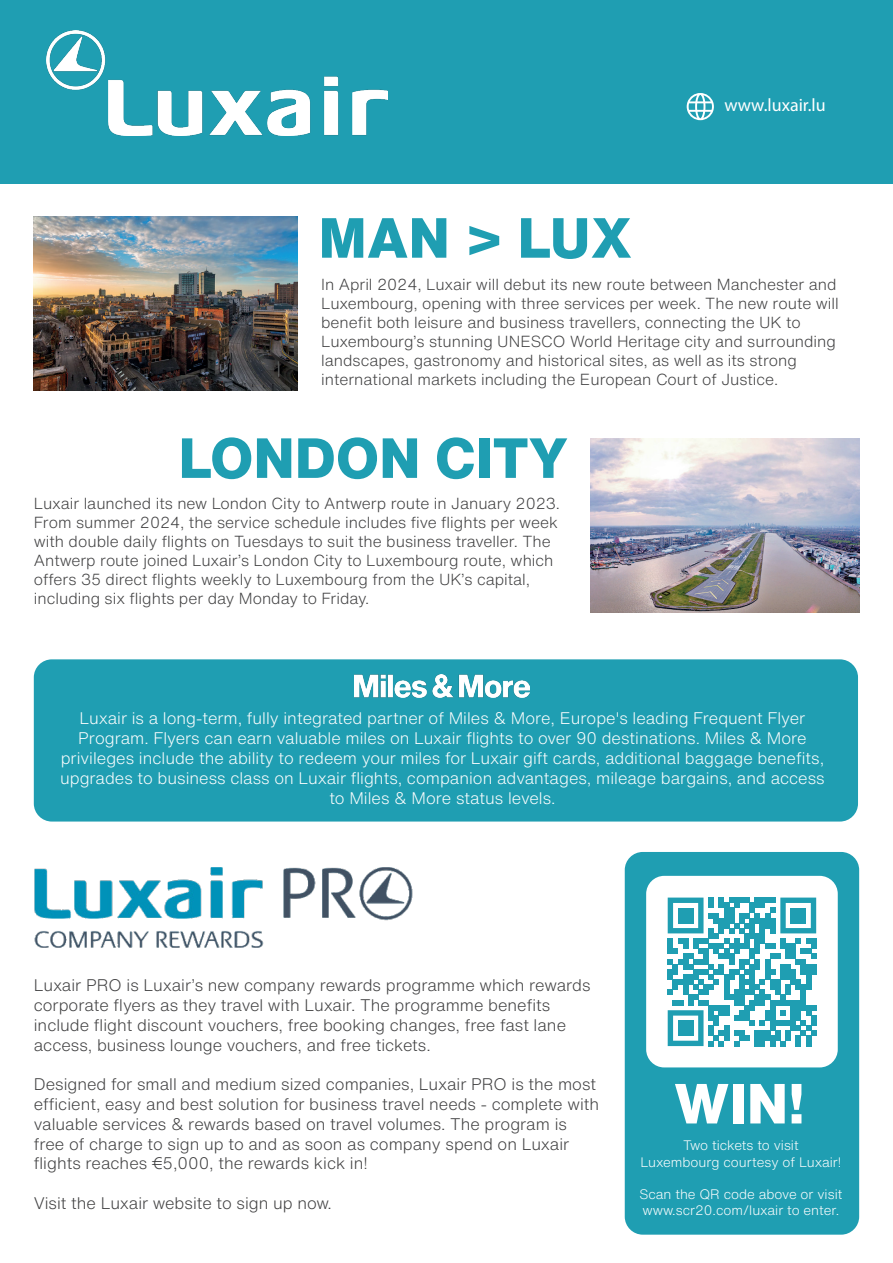
<style>
.page{position:relative;width:893px;height:1263px;background:#fff}
.page>*{position:absolute;margin:0;border:0;box-sizing:border-box;transform-origin:0 0}
.t1{font:800 55.5px "Helvetica Now Text";color:#1f9eb2}
.t2{font:800 55.5px "Helvetica Now Text";color:#fff}
.t3{font:18px "Myriad Pro";color:#fff}
.t4{font:300 16.5px/19.8px "Helvetica Now Text";color:#3e3e3f}
.t5{font:300 16.5px/19.8px "Helvetica Now Text";color:#fff;text-align:center}
.t6{font:300 15.75px/18.9px "Helvetica Now Text";color:#3e3e3f}
.t7{font:300 13.5px/16.2px "Helvetica Now Text";color:#fff;text-align:center}
</style>
<div class="page">
<div style="left:0;top:0;width:893px;height:183px;background:#1f9eb2"></div>
<img style="left:47px;top:31px;width:341px;height:105px">
<svg style="left:687px;top:93px;width:27px;height:27px"></svg>
<img style="left:34px;top:217px;width:264px;height:174px">
<div style="left:625px;top:852px;width:234px;height:383px;background:#1f9eb2;border-radius:18px"></div>
<div style="left:646px;top:876px;width:192px;height:191px;background:#fff;border-radius:18px"></div>
<svg style="left:668px;top:897px;width:148px;height:149px"></svg>
<div style="left:678px;top:908px;width:15px;height:15px;background:#1f9eb2"></div>
<div style="left:791px;top:908px;width:15px;height:15px;background:#1f9eb2"></div>
<div style="left:678px;top:1020px;width:15px;height:16px;background:#1f9eb2"></div>
<img style="left:590px;top:438px;width:269px;height:174px">
<div style="left:34px;top:659px;width:824px;height:162px;background:#1f9eb2;border-radius:18px"></div>
<img style="left:355px;top:674px;width:175px;height:23px">
<img style="left:34px;top:867px;width:379px;height:81px">
<p class="t3" style="left:724px;top:94px;width:103px">www.luxair.lu</p>
<h1 class="t1" style="left:319px;top:196px;width:315px">MAN &gt; LUX</h1>
<p class="t6" style="left:321px;top:275px;width:519px">In April 2024, Luxair will debut its new route between Manchester and Luxembourg, opening with three services per week. The new route will benefit both leisure and business travellers, connecting the UK to Luxembourg’s stunning UNESCO World Heritage city and surrounding landscapes, gastronomy and historical sites, as well as its strong international markets including the European Court of Justice.</p>
<h1 class="t1" style="left:178px;top:416px;width:391px">LONDON CITY</h1>
<p class="t6" style="left:34px;top:494px;width:528px">Luxair launched its new London City to Antwerp route in January 2023.<br>From summer 2024, the service schedule includes five flights per week with double daily flights on Tuesdays to suit the business traveller. The Antwerp route joined Luxair’s London City to Luxembourg route, which offers 35 direct flights weekly to Luxembourg from the UK’s capital, including six flights per day Monday to Friday.</p>
<p class="t5" style="left:60px;top:708px;width:766px">Luxair is a long-term, fully integrated partner of Miles &amp; More, Europe's leading Frequent Flyer Program. Flyers can earn valuable miles on Luxair flights to over 90 destinations. Miles &amp; More privileges include the ability to redeem your miles for Luxair gift cards, additional baggage benefits, upgrades to business class on Luxair flights, companion advantages, mileage bargains, and access to Miles &amp; More status levels.</p>
<p class="t4" style="left:34px;top:975px;width:558px">Luxair PRO is Luxair’s new company rewards programme which rewards corporate flyers as they travel with Luxair. The programme benefits include flight discount vouchers, free booking changes, free fast lane access, business lounge vouchers, and free tickets.</p>
<p class="t4" style="left:34px;top:1074px;width:567px">Designed for small and medium sized companies, Luxair PRO is the most efficient, easy and best solution for business travel needs - complete with valuable services &amp; rewards based on travel volumes. The program is free of charge to sign up to and as soon as company spend on Luxair flights reaches €5,000, the rewards kick in!</p>
<p class="t4" style="left:34px;top:1193px;width:300px">Visit the Luxair website to sign up now.</p>
<h1 class="t2" style="left:674px;top:1062px;width:133px">WIN!</h1>
<p class="t7" style="left:640px;top:1137px;width:203px">Two tickets to visit<br>Luxembourg courtesy of Luxair!</p>
<p class="t7" style="left:639px;top:1186px;width:204px;text-align:left">Scan the QR code above or visit www.scr20.com/luxair to enter.</p>
</div>
